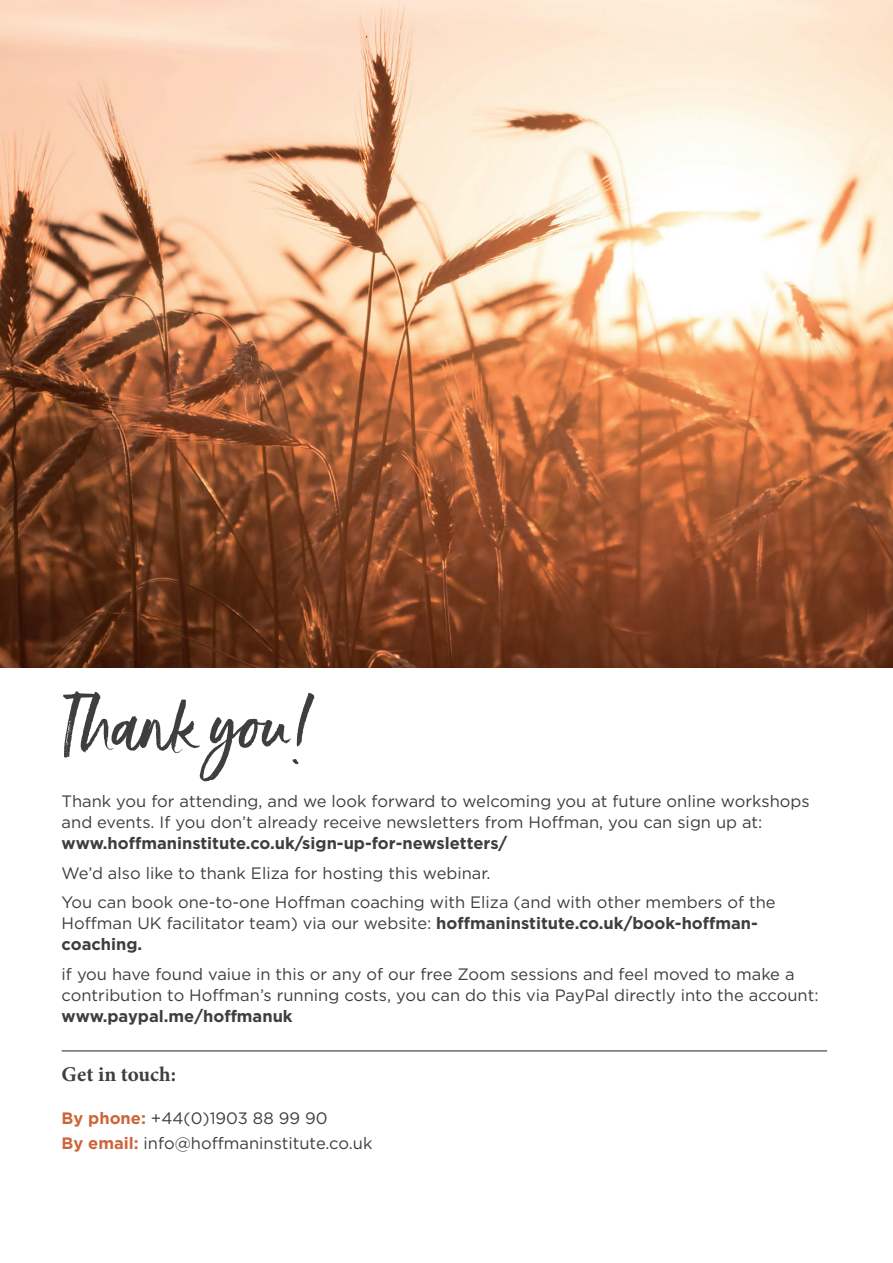
<style>
.page{position:relative;width:893px;height:1263px;background:#fff}
.page>*{position:absolute;margin:0;border:0;box-sizing:border-box;transform-origin:0 0}
.t1{font:72px "Ernestand Emily";color:#3e3e3f}
.t2{font:700 21px "Minion Pro";color:#3e3e3f}
.t3{font:16.5px/21px "Gotham";color:#3e3e3f}
.t4{font:700 16.5px/21px "Gotham";color:#3e3e3f}
.s1{font-weight:400}
.s2{font-weight:700;color:#cc663a}
</style>
<div class="page">
<img style="left:0;top:0;width:893px;height:668px">
<hr style="left:62px;top:1050px;width:765px;height:1px;background:#231f20">
<h1 class="t1" style="left:64px;top:680px;width:251px">Thank you!</h1>
<p class="t3" style="left:62px;top:791px;width:749px">Thank you for attending, and we look forward to welcoming you at future online workshops and events. If you don’t already receive newsletters from Hoffman, you can sign up at:</p>
<p class="t4" style="left:62px;top:832px;width:447px">www.hoffmaninstitute.co.uk/sign-up-for-newsletters/</p>
<p class="t3" style="left:62px;top:858px;width:715px;line-height:29.5px">We’d also like to thank Eliza for hosting this webinar.<br>You can book one-to-one Hoffman coaching with Eliza (and with other members of the</p>
<p class="t4" style="left:62px;top:912px;width:698px"><span class="s1">Hoffman UK facilitator team) via our website:</span> hoffmaninstitute.co.uk/book-hoffman&shy;coaching.</p>
<p class="t3" style="left:62px;top:963px;width:758px">if you have found vaiue in this or any of our free Zoom sessions and feel moved to make a contribution to Hoffman’s running costs, you can do this via PayPal directly into the account:</p>
<p class="t4" style="left:62px;top:1005px;width:233px">www.paypal.me/hoffmanuk</p>
<p class="t2" style="left:62px;top:1059px;width:116px">Get in touch:</p>
<p class="t3" style="left:62px;top:1105px;width:312px;line-height:25.2px"><span class="s2">By phone:</span> +44(0)1903 88 99 90<br><span class="s2">By email:</span> info@hoffmaninstitute.co.uk</p>
</div>
